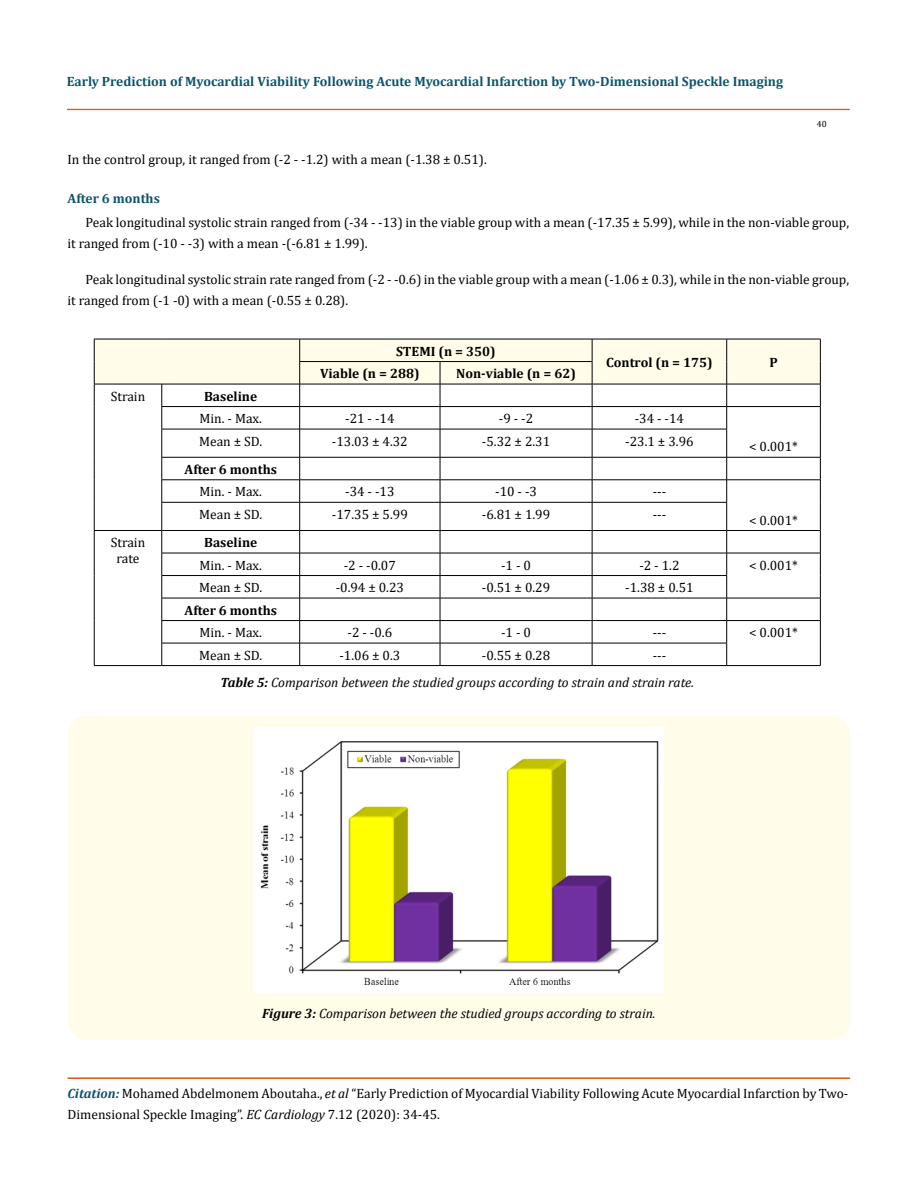
<style>
.page{position:relative;width:917px;height:1190px;background:#fff}
.page>*{position:absolute;margin:0;border:0;box-sizing:border-box;transform-origin:0 0}
.t1{font:13.5px/21px "Cambria";color:#000}
.t2{font:italic 13.5px/27.2px "Cambria";color:#000}
.t3{font:700 13.5px "Cambria";color:#0e546a}
.t4{font:700 13.5px "Cambria";color:#000}
.t5{font:9px "Cambria";color:#000}
.s1{font-style:normal}
.s2{font-weight:700}
.s3{font-weight:700;font-style:italic;color:#0e546a}
.s4{font-style:italic}
</style>
<div class="page">
<div style="left:67px;top:109px;width:782px;height:1px;border:1px solid #e05d1a"></div>
<hr style="left:68px;top:1078px;width:781px;height:1px;background:#e05d1a">
<svg style="left:94px;top:339px;width:727px;height:326px"></svg>
<hr style="left:94px;top:665px;width:68px;height:1px;background:#000">
<hr style="left:162px;top:665px;width:138px;height:1px;background:#000">
<hr style="left:300px;top:665px;width:140px;height:1px;background:#000">
<hr style="left:440px;top:665px;width:152px;height:1px;background:#000">
<hr style="left:592px;top:665px;width:134px;height:1px;background:#000">
<hr style="left:726px;top:665px;width:94px;height:1px;background:#000">
<div style="left:68px;top:716px;width:781px;height:324px;background:#fffde9;border-radius:18px"></div>
<img style="left:254px;top:728px;width:409px;height:264px">
<p class="t3" style="left:67px;top:72px;width:717px">Early Prediction of Myocardial Viability Following Acute Myocardial Infarction by Two-Dimensional Speckle Imaging</p>
<p class="t5" style="left:816px;top:118px;width:11px">40</p>
<p class="t1" style="left:68px;top:148px;width:421px">In the control group, it ranged from (-2 - -1.2) with a mean (-1.38 ± 0.51).</p>
<p class="t3" style="left:68px;top:189px;width:94px">After 6 months</p>
<p class="t1" style="left:68px;top:212px;width:783px;text-indent:18px">Peak longitudinal systolic strain ranged from (-34 - -13) in the viable group with a mean (-17.35 ± 5.99), while in the non-viable group, it ranged from (-10 - -3) with a mean -(-6.81 ± 1.99).</p>
<p class="t1" style="left:68px;top:269px;width:783px;text-indent:18px">Peak longitudinal systolic strain rate ranged from (-2 - -0.6) in the viable group with a mean (-1.06 ± 0.3), while in the non-viable group, it ranged from (-1 -0) with a mean (-0.55 ± 0.28).</p>
<p class="t4" style="left:396px;top:341px;width:101px">STEMI (n = 350)</p>
<p class="t4" style="left:606px;top:352px;width:108px">Control (n = 175)</p>
<p class="t4" style="left:769px;top:352px;width:10px">P</p>
<p class="t4" style="left:320px;top:364px;width:101px">Viable (n = 288)</p>
<p class="t4" style="left:456px;top:364px;width:121px">Non-viable (n = 62)</p>
<p class="t1" style="left:111px;top:385px;width:36px">Strain</p>
<p class="t4" style="left:204px;top:386px;width:55px">Baseline</p>
<p class="t1" style="left:199px;top:408px;width:64px">Min. - Max.</p>
<p class="t1" style="left:345px;top:408px;width:51px">-21 - -14</p>
<p class="t1" style="left:499px;top:408px;width:36px">-9 - -2</p>
<p class="t1" style="left:634px;top:408px;width:51px">-34 - -14</p>
<p class="t1" style="left:749px;top:436px;width:50px">&lt; 0.001*</p>
<p class="t1" style="left:199px;top:430px;width:65px">Mean ± SD.</p>
<p class="t1" style="left:332px;top:430px;width:77px">-13.03 ± 4.32</p>
<p class="t1" style="left:482px;top:430px;width:70px">-5.32 ± 2.31</p>
<p class="t1" style="left:625px;top:430px;width:70px">-23.1 ± 3.96</p>
<p class="t4" style="left:184px;top:459px;width:94px">After 6 months</p>
<p class="t1" style="left:199px;top:481px;width:64px">Min. - Max.</p>
<p class="t1" style="left:345px;top:481px;width:51px">-34 - -13</p>
<p class="t1" style="left:495px;top:481px;width:43px">-10 - -3</p>
<p class="t1" style="left:652px;top:481px;width:15px">---</p>
<p class="t1" style="left:199px;top:503px;width:65px">Mean ± SD.</p>
<p class="t1" style="left:332px;top:503px;width:77px">-17.35 ± 5.99</p>
<p class="t1" style="left:482px;top:503px;width:70px">-6.81 ± 1.99</p>
<p class="t1" style="left:652px;top:503px;width:15px">---</p>
<p class="t1" style="left:749px;top:509px;width:50px">&lt; 0.001*</p>
<p class="t1" style="left:111px;top:534px;width:36px;line-height:16.2px;text-align:center">Strain rate</p>
<p class="t4" style="left:204px;top:533px;width:55px">Baseline</p>
<p class="t1" style="left:199px;top:554px;width:64px">Min. - Max.</p>
<p class="t1" style="left:344px;top:554px;width:54px">-2 - -0.07</p>
<p class="t1" style="left:501px;top:554px;width:31px">-1 - 0</p>
<p class="t1" style="left:639px;top:554px;width:42px">-2 - 1.2</p>
<p class="t1" style="left:749px;top:554px;width:50px">&lt; 0.001*</p>
<p class="t1" style="left:199px;top:577px;width:65px">Mean ± SD.</p>
<p class="t1" style="left:336px;top:577px;width:70px">-0.94 ± 0.23</p>
<p class="t1" style="left:482px;top:577px;width:70px">-0.51 ± 0.29</p>
<p class="t1" style="left:625px;top:577px;width:70px">-1.38 ± 0.51</p>
<p class="t4" style="left:184px;top:600px;width:94px">After 6 months</p>
<p class="t1" style="left:199px;top:622px;width:64px">Min. - Max.</p>
<p class="t1" style="left:347px;top:622px;width:46px">-2 - -0.6</p>
<p class="t1" style="left:501px;top:622px;width:31px">-1 - 0</p>
<p class="t1" style="left:652px;top:622px;width:15px">---</p>
<p class="t1" style="left:749px;top:622px;width:50px">&lt; 0.001*</p>
<p class="t1" style="left:199px;top:644px;width:65px">Mean ± SD.</p>
<p class="t1" style="left:339px;top:644px;width:62px">-1.06 ± 0.3</p>
<p class="t1" style="left:482px;top:644px;width:70px">-0.55 ± 0.28</p>
<p class="t2" style="left:220px;top:641px;width:475px;text-indent:432px"><span class="s1">---<br></span><span class="s2">Table 5:</span> Comparison between the studied groups according to strain and strain rate.</p>
<p class="t2" style="left:262px;top:999px;width:395px"><span class="s2">Figure 3:</span> Comparison between the studied groups according to strain.</p>
<p class="t1" style="left:68px;top:1083px;width:782px"><span class="s3">Citation:</span> Mohamed Abdelmonem Aboutaha., <span class="s4">et al</span> “Early Prediction of Myocardial Viability Following Acute Myocardial Infarction by Two-<br>Dimensional Speckle Imaging”. <span class="s4">EC Cardiology</span> 7.12 (2020): 34-45.</p>
</div>
